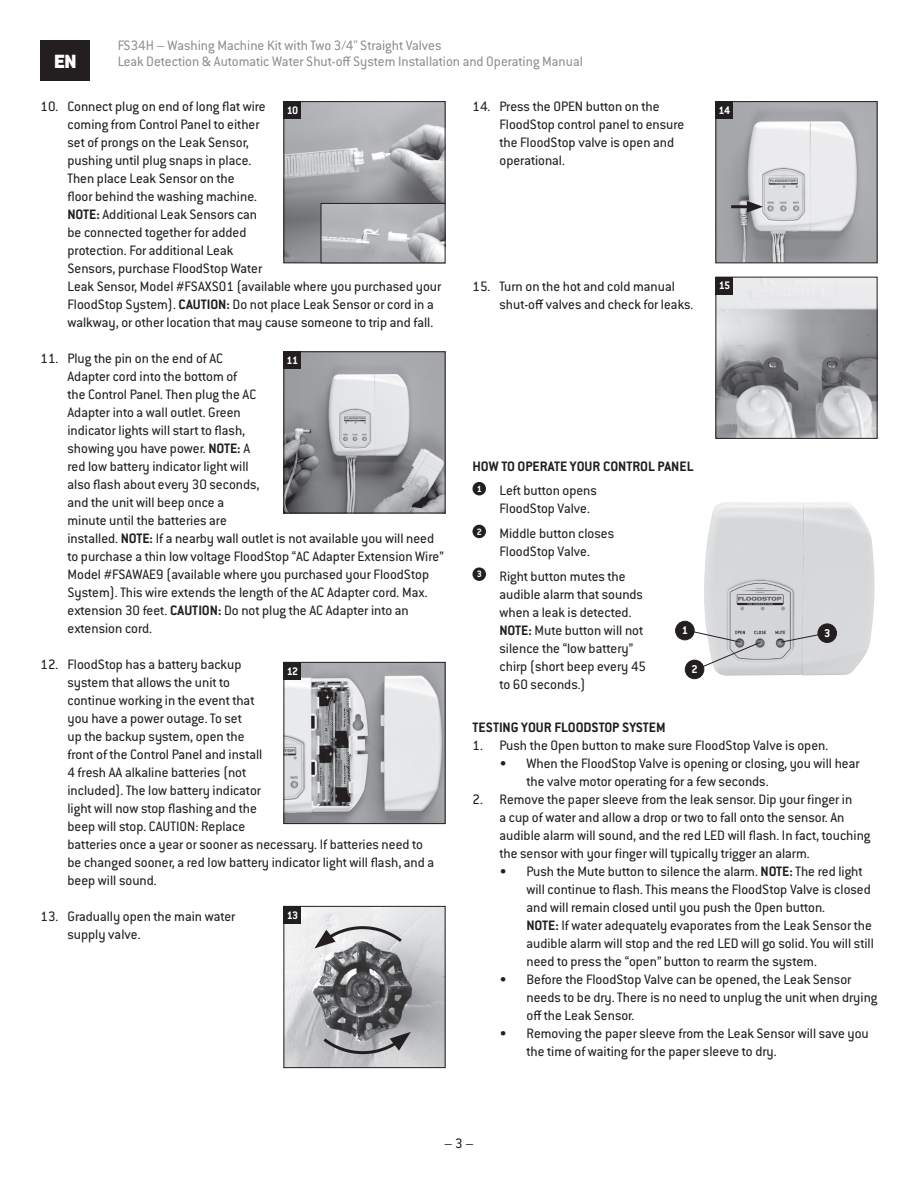
<style>
.page{position:relative;width:918px;height:1188px;background:#fff}
.page>*{position:absolute;margin:0;border:0;box-sizing:border-box;transform-origin:0 0}
.Body_Copy{font:900 21px "Conduit ITC Std";color:#fff}
.Body_Copy_with_Numbers{font:15px/18px "Conduit ITC Std";color:#231f20}
.Header_with_Line{font:700 15px "Conduit ITC Std";color:#231f20}
.t1{font:700 12.45px "Conduit ITC Std";color:#fff}
.t2{font:700 12px "Conduit ITC Std";letter-spacing:-.05em;color:#fff}
.t3{font:700 10.05px "Conduit ITC Std";color:#fff}
.s1{font-weight:700}
</style>
<div class="page">
<div style="left:472px;top:482px;width:14px;height:13px;background:#231f20;border-radius:50%"></div>
<div style="left:472px;top:525px;width:14px;height:13px;background:#231f20;border-radius:50%"></div>
<div style="left:472px;top:567px;width:14px;height:14px;background:#231f20;border-radius:50%"></div>
<div style="left:40px;top:40px;width:50px;height:41px;background:#231f20"></div>
<img style="left:286px;top:103px;width:158px;height:158px">
<div style="left:284px;top:101px;width:162px;height:162px;border:1px solid #231f20"></div>
<img style="left:323px;top:205px;width:121px;height:56px">
<div style="left:321px;top:203px;width:125px;height:60px;border:1px solid #231f20"></div>
<div style="left:284px;top:101px;width:17px;height:18px;background:#231f20"></div>
<img style="left:286px;top:353px;width:158px;height:158px">
<div style="left:284px;top:351px;width:162px;height:162px;border:1px solid #231f20"></div>
<div style="left:284px;top:351px;width:17px;height:18px;background:#231f20"></div>
<img style="left:286px;top:664px;width:158px;height:158px">
<div style="left:284px;top:662px;width:162px;height:162px;border:1px solid #231f20"></div>
<div style="left:284px;top:662px;width:17px;height:18px;background:#231f20"></div>
<img style="left:718px;top:103px;width:158px;height:158px">
<div style="left:716px;top:101px;width:162px;height:162px;border:1px solid #231f20"></div>
<div style="left:716px;top:101px;width:17px;height:18px;background:#231f20"></div>
<hr style="left:731px;top:205px;width:22px;height:3px;background:#231f20">
<svg style="left:747px;top:201px;width:16px;height:12px"></svg>
<img style="left:702px;top:502px;width:173px;height:174px">
<svg style="left:780px;top:632px;width:44px;height:11px"></svg>
<svg style="left:687px;top:630px;width:75px;height:40px"></svg>
<div style="left:676px;top:621px;width:18px;height:19px;background:#231f20;border-radius:50%"></div>
<div style="left:675px;top:621px;width:20px;height:19px;border:1px solid #231f20;border-radius:50%"></div>
<div style="left:685px;top:660px;width:19px;height:19px;background:#231f20;border-radius:50%"></div>
<div style="left:685px;top:660px;width:19px;height:19px;border:1px solid #231f20;border-radius:50%"></div>
<div style="left:818px;top:624px;width:19px;height:18px;background:#231f20;border-radius:50%"></div>
<div style="left:818px;top:624px;width:19px;height:19px;border:1px solid #231f20;border-radius:50%"></div>
<img style="left:286px;top:908px;width:158px;height:158px">
<div style="left:284px;top:906px;width:162px;height:162px;border:1px solid #231f20"></div>
<div style="left:284px;top:906px;width:17px;height:18px;background:#231f20"></div>
<svg style="left:314px;top:925px;width:97px;height:131px;background:#8a8b8d"></svg>
<img style="left:718px;top:279px;width:158px;height:158px">
<div style="left:716px;top:277px;width:162px;height:162px;border:1px solid #231f20"></div>
<div style="left:716px;top:277px;width:17px;height:18px;background:#231f20"></div>
<p class="Body_Copy_with_Numbers" style="left:117px;top:37px;width:467px;line-height:16.5px">FS34H – Washing Machine Kit with Two 3/4" Straight Valves<br>Leak Detection &amp; Automatic Water Shut-off System Installation and Operating Manual</p>
<p class="t2" style="left:287px;top:103px;width:13px">10</p>
<p class="Body_Copy" style="left:54px;top:49px;width:24px">EN</p>
<p class="Body_Copy_with_Numbers" style="left:68px;top:97px;width:375px;text-indent:-27px">10. Connect plug on end of long flat wire<br>coming from Control Panel to either<br>set of prongs on the Leak Sensor,<br>pushing until plug snaps in place.<br>Then place Leak Sensor on the<br>floor behind the washing machine.<br><span class="s1">NOTE:</span> Additional Leak Sensors can<br>be connected together for added<br>protection. For additional Leak<br>Sensors, purchase FloodStop Water<br>Leak Sensor, Model #FSAXS01 (available where you purchased your FloodStop System). <span class="s1">CAUTION:</span> Do not place Leak Sensor or cord in a walkway, or other location that may cause someone to trip and fall.</p>
<p class="Body_Copy_with_Numbers" style="left:68px;top:349px;width:378px;text-indent:-27px">11. Plug the pin on the end of AC<br>Adapter cord into the bottom of<br>the Control Panel. Then plug the AC<br>Adapter into a wall outlet. Green<br>indicator lights will start to flash,<br>showing you have power. <span class="s1">NOTE:</span> A<br>red low battery indicator light will<br>also flash about every 30 seconds,<br>and the unit will beep once a<br>minute until the batteries are<br>installed. <span class="s1">NOTE:</span> If a nearby wall outlet is not available you will need to purchase a thin low voltage FloodStop “AC Adapter Extension Wire” Model #FSAWAE9 (available where you purchased your FloodStop System). This wire extends the length of the AC Adapter cord. Max. extension 30 feet. <span class="s1">CAUTION:</span> Do not plug the AC Adapter into an extension cord.</p>
<p class="Body_Copy_with_Numbers" style="left:68px;top:655px;width:368px;text-indent:-27px">12. FloodStop has a battery backup<br>system that allows the unit to<br>continue working in the event that<br>you have a power outage. To set<br>up the backup system, open the<br>front of the Control Panel and install<br>4 fresh AA alkaline batteries (not<br>included). The low battery indicator<br>light will now stop flashing and the<br>beep will stop. CAUTION: Replace<br>batteries once a year or sooner as necessary. If batteries need to be changed sooner, a red low battery indicator light will flash, and a beep will sound.</p>
<p class="Body_Copy_with_Numbers" style="left:68px;top:907px;width:169px;text-indent:-27px">13. Gradually open the main water supply valve.</p>
<p class="Body_Copy_with_Numbers" style="left:500px;top:97px;width:186px;text-indent:-27px">14. Press the OPEN button on the<br>FloodStop control panel to ensure the FloodStop valve is open and operational.</p>
<p class="t2" style="left:719px;top:103px;width:13px">14</p>
<p class="Body_Copy_with_Numbers" style="left:500px;top:277px;width:195px;text-indent:-27px">15. Turn on the hot and cold manual shut-off valves and check for leaks.</p>
<p class="t2" style="left:719px;top:278px;width:13px">15</p>
<p class="t2" style="left:287px;top:353px;width:13px">11</p>
<p class="Header_with_Line" style="left:472px;top:457px;width:222px">HOW TO OPERATE YOUR CONTROL PANEL</p>
<p class="t3" style="left:477px;top:483px;width:7px">1</p>
<p class="Body_Copy_with_Numbers" style="left:500px;top:481px;width:99px">Left button opens<br>FloodStop Valve.</p>
<p class="t3" style="left:477px;top:525px;width:7px">2</p>
<p class="Body_Copy_with_Numbers" style="left:500px;top:524px;width:116px">Middle button closes<br>FloodStop Valve.</p>
<p class="t3" style="left:477px;top:568px;width:7px">3</p>
<p class="Body_Copy_with_Numbers" style="left:500px;top:567px;width:148px">Right button mutes the audible alarm that sounds when a leak is detected.<br><span class="s1">NOTE:</span> Mute button will not silence the “low battery” chirp (short beep every 45 to 60 seconds.)</p>
<p class="Header_with_Line" style="left:472px;top:718px;width:195px">TESTING YOUR FLOODSTOP SYSTEM</p>
<p class="Body_Copy_with_Numbers" style="left:472px;top:736px;width:357px">1. Push the Open button to make sure FloodStop Valve is open.</p>
<p class="Body_Copy_with_Numbers" style="left:526px;top:754px;width:335px;text-indent:-27px">• When the FloodStop Valve is opening or closing, you will hear the valve motor operating for a few seconds.</p>
<p class="Body_Copy_with_Numbers" style="left:500px;top:790px;width:372px;text-indent:-27px">2. Remove the paper sleeve from the leak sensor. Dip your finger in<br>a cup of water and allow a drop or two to fall onto the sensor. An audible alarm will sound, and the red LED will flash. In fact, touching the sensor with your finger will typically trigger an alarm.</p>
<p class="Body_Copy_with_Numbers" style="left:526px;top:862px;width:346px;text-indent:-27px">• Push the Mute button to silence the alarm. <span class="s1">NOTE:</span> The red light will continue to flash. This means the FloodStop Valve is closed and will remain closed until you push the Open button.</p>
<p class="Body_Copy_with_Numbers" style="left:526px;top:916px;width:349px"><span class="s1">NOTE:</span> If water adequately evaporates from the Leak Sensor the audible alarm will stop and the red LED will go solid. You will still need to press the “open” button to rearm the system.</p>
<p class="Body_Copy_with_Numbers" style="left:526px;top:970px;width:352px;text-indent:-27px">• Before the FloodStop Valve can be opened, the Leak Sensor needs to be dry. There is no need to unplug the unit when drying off the Leak Sensor.</p>
<p class="Body_Copy_with_Numbers" style="left:526px;top:1024px;width:344px;text-indent:-27px">• Removing the paper sleeve from the Leak Sensor will save you the time of waiting for the paper sleeve to dry.</p>
<p class="t1" style="left:682px;top:623px;width:8px">1</p>
<p class="t1" style="left:824px;top:626px;width:8px">3</p>
<p class="t1" style="left:691px;top:662px;width:8px">2</p>
<p class="t2" style="left:287px;top:664px;width:13px">12</p>
<p class="t2" style="left:287px;top:908px;width:13px">13</p>
<p class="Body_Copy_with_Numbers" style="left:444px;top:1133px;width:31px">– 3 –</p>
</div>
